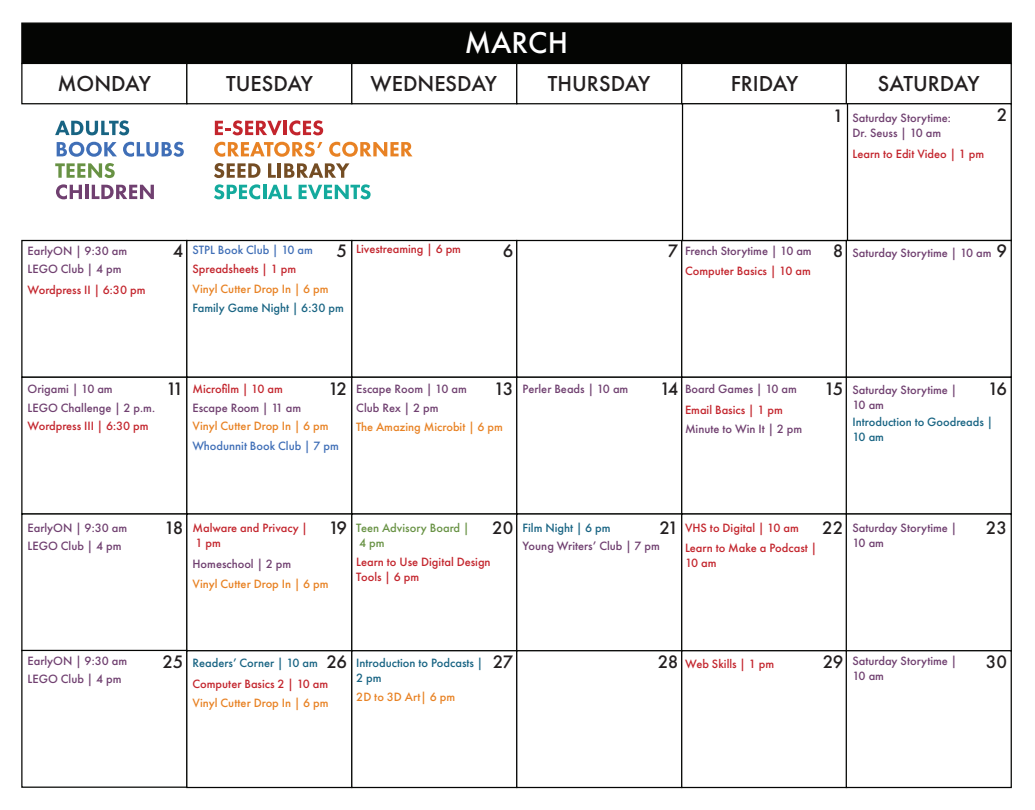
<style>
.page{position:relative;width:1035px;height:810px;background:#fff}
.page>*{position:absolute;margin:0;border:0;box-sizing:border-box;transform-origin:0 0}
.t1{font:500 31.25px "Futura PT";color:#fff}
.t2{font:500 22.5px "Futura PT";color:#231f20}
.t3{font:500 18.75px "Futura PT";letter-spacing:-.1em;color:#231f20}
.t4{font:500 12.5px/15px "Futura PT";color:#704070}
.t5{font:500 12.5px/15px "Futura PT";color:#c3252d}
.t6{font:500 12.5px "Futura PT";color:#e88224}
.t7{font:500 12.5px/15px "Futura PT";color:#186483}
.t8{font:500 12.5px "Futura PT";color:#406fb7}
.t9{font:500 12.5px/15px "Futura PT";color:#689244}
.s1{font-size:18.75px;color:#231f20}
</style>
<div class="page">
<div style="left:21px;top:22px;width:991px;height:42px;background:#040503;border:1px solid #040503"></div>
<div style="left:21px;top:63px;width:166px;height:41px;background:#fff;border:1px solid #040503"></div>
<div style="left:186px;top:63px;width:166px;height:41px;background:#fff;border:1px solid #040503"></div>
<div style="left:351px;top:63px;width:166px;height:41px;background:#fff;border:1px solid #040503"></div>
<div style="left:516px;top:63px;width:166px;height:41px;background:#fff;border:1px solid #040503"></div>
<div style="left:681px;top:63px;width:166px;height:41px;background:#fff;border:1px solid #040503"></div>
<div style="left:21px;top:240px;width:166px;height:138px;background:#fff;border:1px solid #040503"></div>
<div style="left:186px;top:240px;width:166px;height:138px;background:#fff;border:1px solid #040503"></div>
<div style="left:351px;top:240px;width:166px;height:138px;background:#fff;border:1px solid #040503"></div>
<div style="left:516px;top:240px;width:166px;height:138px;background:#fff;border:1px solid #040503"></div>
<div style="left:681px;top:240px;width:166px;height:138px;background:#fff;border:1px solid #040503"></div>
<div style="left:21px;top:377px;width:166px;height:138px;background:#fff;border:1px solid #040503"></div>
<div style="left:186px;top:377px;width:166px;height:138px;background:#fff;border:1px solid #040503"></div>
<div style="left:351px;top:377px;width:166px;height:138px;background:#fff;border:1px solid #040503"></div>
<div style="left:516px;top:377px;width:166px;height:138px;background:#fff;border:1px solid #040503"></div>
<div style="left:681px;top:377px;width:166px;height:138px;background:#fff;border:1px solid #040503"></div>
<div style="left:21px;top:513px;width:166px;height:138px;background:#fff;border:1px solid #040503"></div>
<div style="left:186px;top:513px;width:166px;height:138px;background:#fff;border:1px solid #040503"></div>
<div style="left:351px;top:513px;width:166px;height:138px;background:#fff;border:1px solid #040503"></div>
<div style="left:516px;top:513px;width:166px;height:138px;background:#fff;border:1px solid #040503"></div>
<div style="left:681px;top:513px;width:166px;height:138px;background:#fff;border:1px solid #040503"></div>
<div style="left:21px;top:650px;width:166px;height:138px;background:#fff;border:1px solid #040503"></div>
<div style="left:186px;top:650px;width:166px;height:138px;background:#fff;border:1px solid #040503"></div>
<div style="left:351px;top:650px;width:166px;height:138px;background:#fff;border:1px solid #040503"></div>
<div style="left:516px;top:650px;width:166px;height:138px;background:#fff;border:1px solid #040503"></div>
<div style="left:681px;top:650px;width:166px;height:138px;background:#fff;border:1px solid #040503"></div>
<div style="left:846px;top:63px;width:166px;height:41px;background:#fff;border:1px solid #040503"></div>
<div style="left:846px;top:103px;width:166px;height:138px;background:#fff;border:1px solid #040503"></div>
<div style="left:682px;top:103px;width:166px;height:138px;background:#fff;border:1px solid #040503"></div>
<div style="left:846px;top:240px;width:166px;height:138px;background:#fff;border:1px solid #040503"></div>
<div style="left:846px;top:377px;width:166px;height:138px;background:#fff;border:1px solid #040503"></div>
<div style="left:846px;top:513px;width:166px;height:138px;background:#fff;border:1px solid #040503"></div>
<div style="left:846px;top:650px;width:166px;height:138px;background:#fff;border:1px solid #040503"></div>
<svg style="left:55px;top:120px;width:74px;height:15px"></svg>
<svg style="left:57px;top:142px;width:60px;height:15px"></svg>
<svg style="left:123px;top:142px;width:61px;height:15px"></svg>
<svg style="left:55px;top:163px;width:60px;height:15px"></svg>
<svg style="left:56px;top:184px;width:26px;height:15px"></svg>
<hr style="left:85px;top:185px;width:4px;height:14px;background:#704070">
<svg style="left:92px;top:185px;width:62px;height:14px"></svg>
<svg style="left:215px;top:120px;width:67px;height:15px"></svg>
<hr style="left:283px;top:121px;width:4px;height:14px;background:#c3252d">
<svg style="left:289px;top:120px;width:34px;height:15px"></svg>
<svg style="left:214px;top:142px;width:108px;height:15px"></svg>
<svg style="left:329px;top:142px;width:84px;height:15px"></svg>
<svg style="left:214px;top:163px;width:47px;height:15px"></svg>
<svg style="left:268px;top:163px;width:8px;height:15px"></svg>
<hr style="left:278px;top:163px;width:3px;height:15px;background:#744d24">
<svg style="left:284px;top:163px;width:65px;height:15px"></svg>
<svg style="left:214px;top:184px;width:46px;height:15px"></svg>
<hr style="left:263px;top:185px;width:3px;height:14px;background:#14aa9d">
<svg style="left:268px;top:185px;width:24px;height:14px"></svg>
<svg style="left:299px;top:184px;width:72px;height:15px"></svg>
<h1 class="t1" style="left:465px;top:24px;width:105px">MARCH</h1>
<h2 class="t2" style="left:57px;top:70px;width:95px">MONDAY</h2>
<h2 class="t2" style="left:226px;top:70px;width:89px">TUESDAY</h2>
<h2 class="t2" style="left:371px;top:70px;width:128px">WEDNESDAY</h2>
<h2 class="t2" style="left:548px;top:70px;width:104px">THURSDAY</h2>
<h2 class="t2" style="left:731px;top:70px;width:69px">FRIDAY</h2>
<h2 class="t2" style="left:878px;top:70px;width:103px">SATURDAY</h2>
<h3 class="t3" style="left:833px;top:104px;width:12px">1</h3>
<h3 class="t3" style="left:997px;top:104px;width:12px">2</h3>
<p class="t4" style="left:852px;top:111px;width:100px">Saturday Storytime:<br>Dr. Seuss | 10 am</p>
<p class="t5" style="left:853px;top:146px;width:133px">Learn to Edit Video | 1 pm</p>
<p class="t4" style="left:28px;top:242px;width:101px;line-height:18.1px">EarlyON | 9:30 am<br>LEGO Club | 4 pm</p>
<p class="t5" style="left:28px;top:282px;width:119px">Wordpress II | 6:30 pm</p>
<h3 class="t3" style="left:173px;top:239px;width:12px">4</h3>
<p class="t8" style="left:192px;top:242px;width:122px">STPL Book Club | 10 am</p>
<p class="t5" style="left:192px;top:261px;width:105px">Spreadsheets | 1 pm</p>
<p class="t6" style="left:193px;top:281px;width:138px">Vinyl Cutter Drop In | 6 pm</p>
<h3 class="t3" style="left:336px;top:239px;width:12px">5</h3>
<h3 class="t3" style="left:503px;top:239px;width:12px">6</h3>
<h3 class="t3" style="left:668px;top:239px;width:12px">7</h3>
<h3 class="t3" style="left:833px;top:239px;width:12px">8</h3>
<p class="t5" style="left:356px;top:242px;width:106px">Livestreaming | 6 pm</p>
<p class="t4" style="left:685px;top:244px;width:128px">French Storytime | 10 am</p>
<p class="t5" style="left:685px;top:264px;width:127px">Computer Basics | 10 am</p>
<p class="t7" style="left:192px;top:301px;width:153px">Family Game Night | 6:30 pm</p>
<h3 class="t3" style="left:996px;top:239px;width:12px">9</h3>
<p class="t4" style="left:852px;top:245px;width:141px">Saturday Storytime | 10 am</p>
<p class="t4" style="left:28px;top:379px;width:129px;line-height:18.8px">Origami | 10 am<br>LEGO Challenge | 2 p.m.</p>
<p class="t5" style="left:28px;top:419px;width:123px">Wordpress III | 6:30 pm</p>
<h3 class="t3" style="left:166px;top:378px;width:19px">11</h3>
<h3 class="t3" style="left:328px;top:378px;width:20px">12</h3>
<h3 class="t3" style="left:494px;top:378px;width:21px">13</h3>
<h3 class="t3" style="left:660px;top:378px;width:20px">14</h3>
<h3 class="t3" style="left:824px;top:378px;width:21px">15</h3>
<p class="t5" style="left:193px;top:381px;width:92px">Microfilm | 10 am</p>
<p class="t4" style="left:356px;top:379px;width:112px;line-height:18.8px">Escape Room | 10 am<br>Club Rex | 2 pm</p>
<p class="t4" style="left:523px;top:381px;width:107px">Perler Beads | 10 am</p>
<p class="t4" style="left:685px;top:381px;width:114px">Board Games | 10 am</p>
<p class="t6" style="left:356px;top:419px;width:148px">The Amazing Microbit | 6 pm</p>
<p class="t4" style="left:685px;top:421px;width:119px">Minute to Win It | 2 pm</p>
<p class="t4" style="left:193px;top:400px;width:110px">Escape Room | 11 am</p>
<p class="t5" style="left:685px;top:402px;width:99px">Email Basics | 1 pm</p>
<p class="t6" style="left:193px;top:419px;width:138px">Vinyl Cutter Drop In | 6 pm</p>
<p class="t8" style="left:192px;top:438px;width:148px">Whodunnit Book Club | 7 pm</p>
<p class="t4" style="left:852px;top:382px;width:106px">Saturday Storytime |<br>10 am</p>
<h3 class="t3" style="left:988px;top:378px;width:21px">16</h3>
<p class="t7" style="left:853px;top:414px;width:142px">Introduction to Goodreads |<br>10 am</p>
<p class="t4" style="left:28px;top:518px;width:101px;line-height:18.1px">EarlyON | 9:30 am<br>LEGO Club | 4 pm</p>
<p class="t4" style="left:28px;top:652px;width:101px;line-height:18.1px">EarlyON | 9:30 am<br>LEGO Club | 4 pm</p>
<h3 class="t3" style="left:164px;top:517px;width:21px">18</h3>
<h3 class="t3" style="left:328px;top:517px;width:20px">19</h3>
<h3 class="t3" style="left:492px;top:517px;width:23px">20</h3>
<h3 class="t3" style="left:660px;top:517px;width:20px">21</h3>
<h3 class="t3" style="left:822px;top:517px;width:23px">22</h3>
<p class="t5" style="left:193px;top:520px;width:117px">Malware and Privacy |<br>1 pm</p>
<p class="t7" style="left:522px;top:520px;width:90px">Film Night | 6 pm</p>
<p class="t9" style="left:356px;top:520px;width:115px">Teen Advisory Board |<br>4 pm</p>
<p class="t5" style="left:685px;top:521px;width:115px">VHS to Digital | 10 am</p>
<p class="t4" style="left:522px;top:539px;width:139px">Young Writers’ Club | 7 pm</p>
<p class="t5" style="left:685px;top:540px;width:134px">Learn to Make a Podcast |<br>10 am</p>
<p class="t5" style="left:356px;top:554px;width:136px">Learn to Use Digital Design<br>Tools | 6 pm</p>
<p class="t4" style="left:192px;top:556px;width:100px">Homeschool | 2 pm</p>
<p class="t6" style="left:193px;top:576px;width:138px">Vinyl Cutter Drop In | 6 pm</p>
<p class="t4" style="left:852px;top:520px;width:106px">Saturday Storytime |<br>10 am</p>
<h3 class="t3" style="left:986px;top:517px;width:23px">23</h3>
<h3 class="t3" style="left:327px;top:650px;width:22px">26</h3>
<h3 class="t3" style="left:162px;top:650px;width:22px">25</h3>
<p class="t7" style="left:356px;top:656px;width:159px">Introduction to Podcasts | <span class="s1">27</span></p>
<h3 class="t3" style="left:658px;top:650px;width:22px">28</h3>
<h3 class="t3" style="left:823px;top:650px;width:22px">29</h3>
<h3 class="t3" style="left:986px;top:650px;width:23px">30</h3>
<p class="t7" style="left:356px;top:671px;width:27px">2 pm</p>
<p class="t4" style="left:852px;top:654px;width:106px">Saturday Storytime |<br>10 am</p>
<p class="t7" style="left:192px;top:656px;width:127px">Readers’ Corner | 10 am</p>
<p class="t5" style="left:685px;top:656px;width:91px">Web Skills | 1 pm</p>
<p class="t5" style="left:193px;top:676px;width:137px">Computer Basics 2 | 10 am</p>
<p class="t6" style="left:356px;top:689px;width:100px">2D to 3D Art| 6 pm</p>
<p class="t6" style="left:193px;top:695px;width:138px">Vinyl Cutter Drop In | 6 pm</p>
</div>
